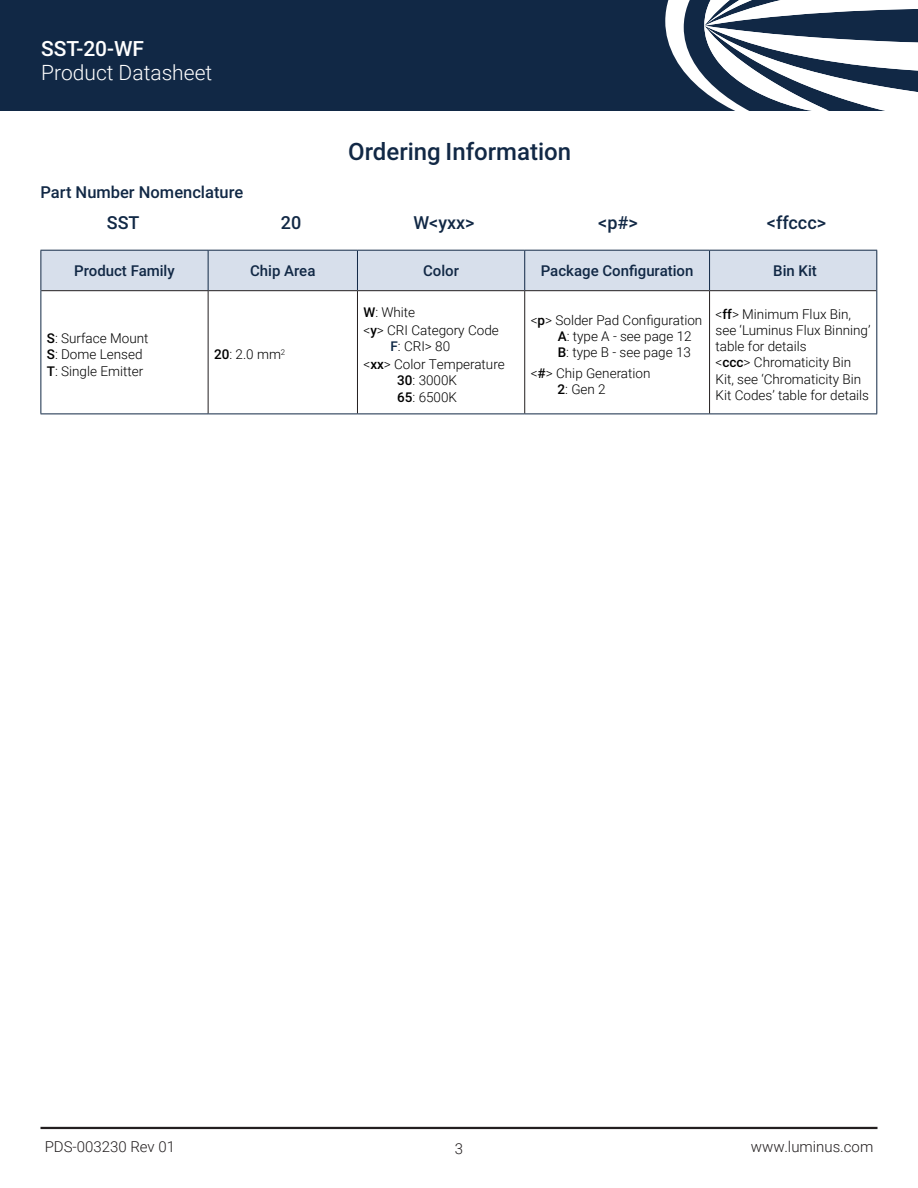
<style>
.page{position:relative;width:918px;height:1188px;background:#fff}
.page>*{position:absolute;margin:0;border:0;box-sizing:border-box;transform-origin:0 0}
.t1{font:500 24px "Roboto";color:#112845}
.t2{font:300 21px "Roboto";color:#fff}
.t3{font:500 21px "Roboto";color:#fff}
.DS_ChartHeadline2__below_1st_headline{font:500 18px "Roboto";color:#112845}
.DS_ChartHeadline1{font:500 16.5px "Roboto";color:#112845}
.DS_ChartHeadline3_inside{font:500 15px "Roboto";color:#112845}
.DS_Bottom_Folio{font:300 15px "Roboto";color:#231f20}
.DS_Folio_Pg{font:300 15px "Roboto";color:#231f20}
.DS_Chart_BodyText{font:300 13.5px/16.2px "Roboto";color:#000}
.s1{font-weight:500}
.s2{font-weight:500;color:#0d2644}
</style>
<div class="page">
<div style="left:0;top:0;width:918px;height:110px;background:#112845"></div>
<svg style="left:665px;top:0;width:253px;height:110px"></svg>
<div style="left:42px;top:251px;width:834px;height:39px;background:#d7dfeb"></div>
<hr style="left:41px;top:290px;width:167px;height:1px;background:#231f20">
<hr style="left:208px;top:290px;width:149px;height:1px;background:#231f20">
<hr style="left:208px;top:291px;width:1px;height:123px;background:#231f20">
<hr style="left:357px;top:290px;width:168px;height:1px;background:#231f20">
<hr style="left:357px;top:291px;width:1px;height:123px;background:#231f20">
<hr style="left:525px;top:290px;width:185px;height:1px;background:#231f20">
<hr style="left:524px;top:291px;width:1px;height:123px;background:#231f20">
<hr style="left:710px;top:290px;width:166px;height:1px;background:#231f20">
<hr style="left:709px;top:291px;width:1px;height:123px;background:#231f20">
<hr style="left:41px;top:251px;width:1px;height:40px;background:#112845">
<hr style="left:41px;top:250px;width:167px;height:1px;background:#112845">
<hr style="left:208px;top:250px;width:149px;height:1px;background:#112845">
<hr style="left:357px;top:250px;width:168px;height:1px;background:#112845">
<hr style="left:525px;top:250px;width:185px;height:1px;background:#112845">
<hr style="left:710px;top:250px;width:167px;height:1px;background:#112845">
<hr style="left:876px;top:251px;width:1px;height:40px;background:#112845">
<hr style="left:41px;top:291px;width:1px;height:123px;background:#112845">
<hr style="left:41px;top:414px;width:167px;height:1px;background:#112845">
<hr style="left:208px;top:414px;width:149px;height:1px;background:#112845">
<hr style="left:357px;top:414px;width:168px;height:1px;background:#112845">
<hr style="left:525px;top:414px;width:185px;height:1px;background:#112845">
<hr style="left:876px;top:291px;width:1px;height:123px;background:#112845">
<hr style="left:710px;top:414px;width:167px;height:1px;background:#112845">
<hr style="left:208px;top:251px;width:1px;height:39px;background:#112845">
<hr style="left:357px;top:251px;width:1px;height:39px;background:#112845">
<hr style="left:524px;top:251px;width:1px;height:39px;background:#112845">
<hr style="left:709px;top:251px;width:1px;height:39px;background:#112845">
<hr style="left:40px;top:1127px;width:838px;height:2px;background:#231f20">
<p class="t3" style="left:41px;top:34px;width:104px">SST-20-WF</p>
<p class="t2" style="left:41px;top:58px;width:173px">Product Datasheet</p>
<p class="DS_ChartHeadline1" style="left:41px;top:181px;width:204px">Part Number Nomenclature</p>
<p class="t1" style="left:348px;top:134px;width:225px">Ordering Information</p>
<p class="DS_ChartHeadline2__below_1st_headline" style="left:107px;top:210px;width:34px">SST</p>
<p class="DS_ChartHeadline2__below_1st_headline" style="left:281px;top:210px;width:22px">20</p>
<p class="DS_ChartHeadline2__below_1st_headline" style="left:413px;top:210px;width:63px">W&lt;yxx&gt;</p>
<p class="DS_ChartHeadline2__below_1st_headline" style="left:598px;top:210px;width:41px">&lt;p#&gt;</p>
<p class="DS_ChartHeadline2__below_1st_headline" style="left:767px;top:210px;width:61px">&lt;ffccc&gt;</p>
<p class="DS_ChartHeadline3_inside" style="left:74px;top:260px;width:102px">Product Family</p>
<p class="DS_ChartHeadline3_inside" style="left:250px;top:260px;width:67px">Chip Area</p>
<p class="DS_ChartHeadline3_inside" style="left:423px;top:260px;width:37px">Color</p>
<p class="DS_ChartHeadline3_inside" style="left:541px;top:260px;width:154px">Package Configuration</p>
<p class="DS_ChartHeadline3_inside" style="left:773px;top:260px;width:45px">Bin Kit</p>
<p class="DS_Chart_BodyText" style="left:47px;top:330px;width:103px"><span class="s1">S</span>: Surface Mount</p>
<p class="DS_Chart_BodyText" style="left:47px;top:346px;width:97px"><span class="s1">S</span>: Dome Lensed</p>
<p class="DS_Chart_BodyText" style="left:47px;top:362px;width:98px"><span class="s1">T</span>: Single Emitter</p>
<p class="DS_Chart_BodyText" style="left:214px;top:346px;width:73px"><span class="s1">20</span>: 2.0 mm<sup>2</sup></p>
<p class="DS_Chart_BodyText" style="left:363px;top:304px;width:53px"><span class="s1">W</span>: White</p>
<p class="DS_Chart_BodyText" style="left:363px;top:322px;width:137px">&lt;<span class="s1">y</span>&gt; CRI Category Code</p>
<p class="DS_Chart_BodyText" style="left:390px;top:338px;width:61px"><span class="s2">F</span>: CRI&gt; 80</p>
<p class="DS_Chart_BodyText" style="left:363px;top:356px;width:143px">&lt;<span class="s1">xx</span>&gt; Color Temperature</p>
<p class="DS_Chart_BodyText" style="left:397px;top:372px;width:61px"><span class="s1">30</span>: 3000K</p>
<p class="DS_Chart_BodyText" style="left:397px;top:388px;width:61px"><span class="s1">65</span>: 6500K</p>
<p class="DS_Chart_BodyText" style="left:531px;top:311px;width:173px">&lt;<span class="s1">p</span>&gt; Solder Pad Configuration</p>
<p class="DS_Chart_BodyText" style="left:558px;top:327px;width:135px"><span class="s1">A</span>: type A - see page 12</p>
<p class="DS_Chart_BodyText" style="left:558px;top:344px;width:135px"><span class="s1">B</span>: type B - see page 13</p>
<p class="DS_Chart_BodyText" style="left:531px;top:365px;width:121px">&lt;<span class="s1">#</span>&gt; Chip Generation</p>
<p class="DS_Chart_BodyText" style="left:558px;top:381px;width:50px"><span class="s1">2</span>: Gen 2</p>
<p class="DS_Chart_BodyText" style="left:716px;top:305px;width:156px">&lt;<span class="s1">ff</span>&gt; Minimum Flux Bin, see ‘Luminus Flux Binning’ table for details</p>
<p class="DS_Chart_BodyText" style="left:716px;top:354px;width:155px">&lt;<span class="s1">ccc</span>&gt; Chromaticity Bin<br>Kit, see ‘Chromaticity Bin<br>Kit Codes’ table for details</p>
<p class="DS_Bottom_Folio" style="left:45px;top:1137px;width:132px">PDS-003230 Rev 01</p>
<p class="DS_Bottom_Folio" style="left:751px;top:1137px;width:124px">www.luminus.com</p>
<p class="DS_Folio_Pg" style="left:455px;top:1139px;width:10px">3</p>
</div>
